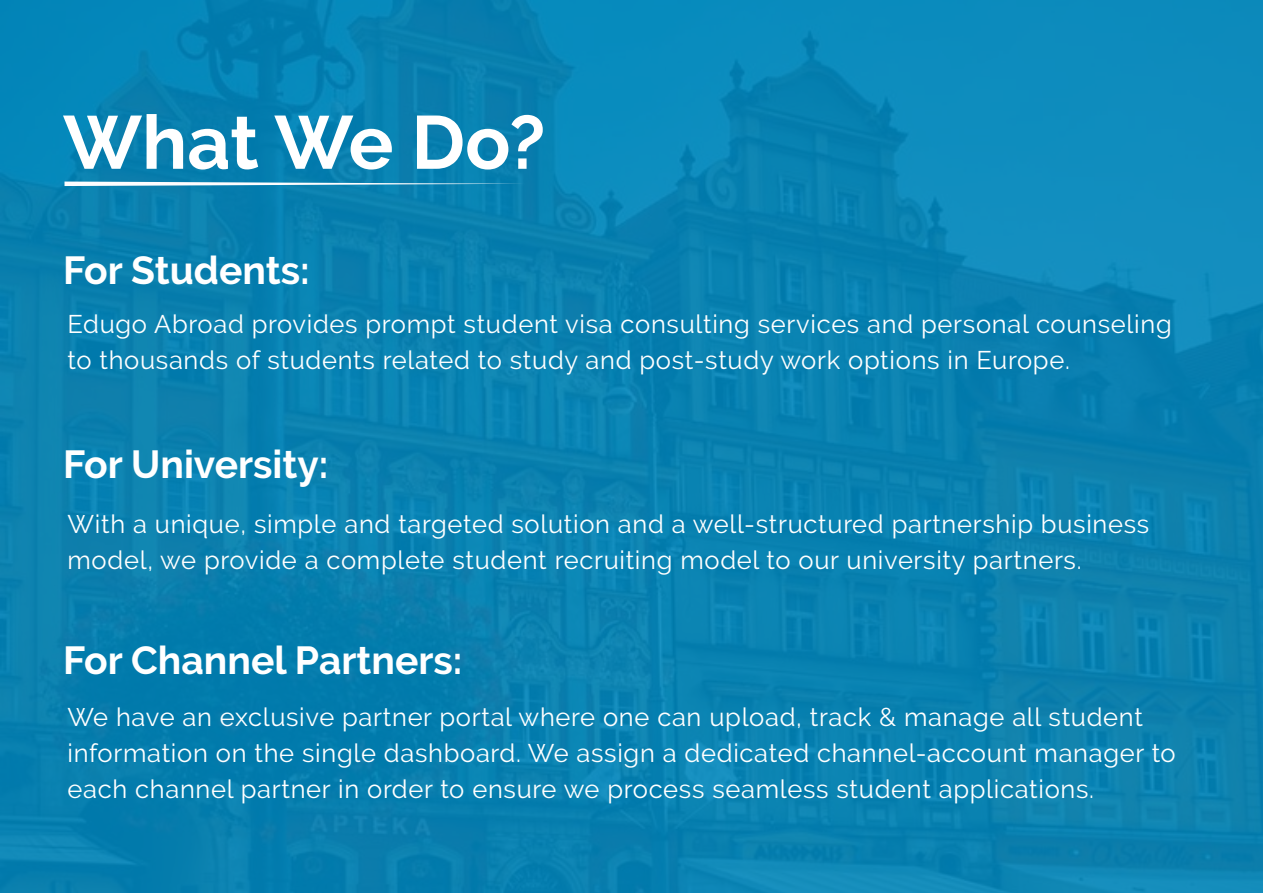
<style>
.page{position:relative;width:1263px;height:893px;background:#fff}
.page>*{position:absolute;margin:0;border:0;box-sizing:border-box;transform-origin:0 0}
.t1{font:700 75px "Raleway";color:#fff}
.t2{font:700 39px "Raleway";color:#fff}
.t3{font:25.5px/36px "Raleway";letter-spacing:.025em;color:#fff}
</style>
<div class="page">
<div style="left:0;top:0;width:1263px;height:893px;background:linear-gradient(to right,#077faf,#0c85b5)"></div>
<svg style="left:64px;top:182px;width:460px;height:4px"></svg>
<h1 class="t1" style="left:63px;top:100px;width:484px">What We Do?</h1>
<h2 class="t2" style="left:63px;top:248px;width:248px">For Students:</h2>
<p class="t3" style="left:68px;top:306px;width:1106px">Edugo Abroad provides prompt student visa consulting services and personal counseling to thousands of students related to study and post-study work options in Europe.</p>
<h2 class="t2" style="left:63px;top:442px;width:267px">For University:</h2>
<p class="t3" style="left:68px;top:505px;width:1083px">With a unique, simple and targeted solution and a well-structured partnership business model, we provide a complete student recruiting model to our university partners.</p>
<h2 class="t2" style="left:63px;top:638px;width:401px">For Channel Partners:</h2>
<p class="t3" style="left:68px;top:699px;width:1110px">We have an exclusive partner portal where one can upload, track &amp; manage all student information on the single dashboard. We assign a dedicated channel-account manager to each channel partner in order to ensure we process seamless student applications.</p>
</div>
